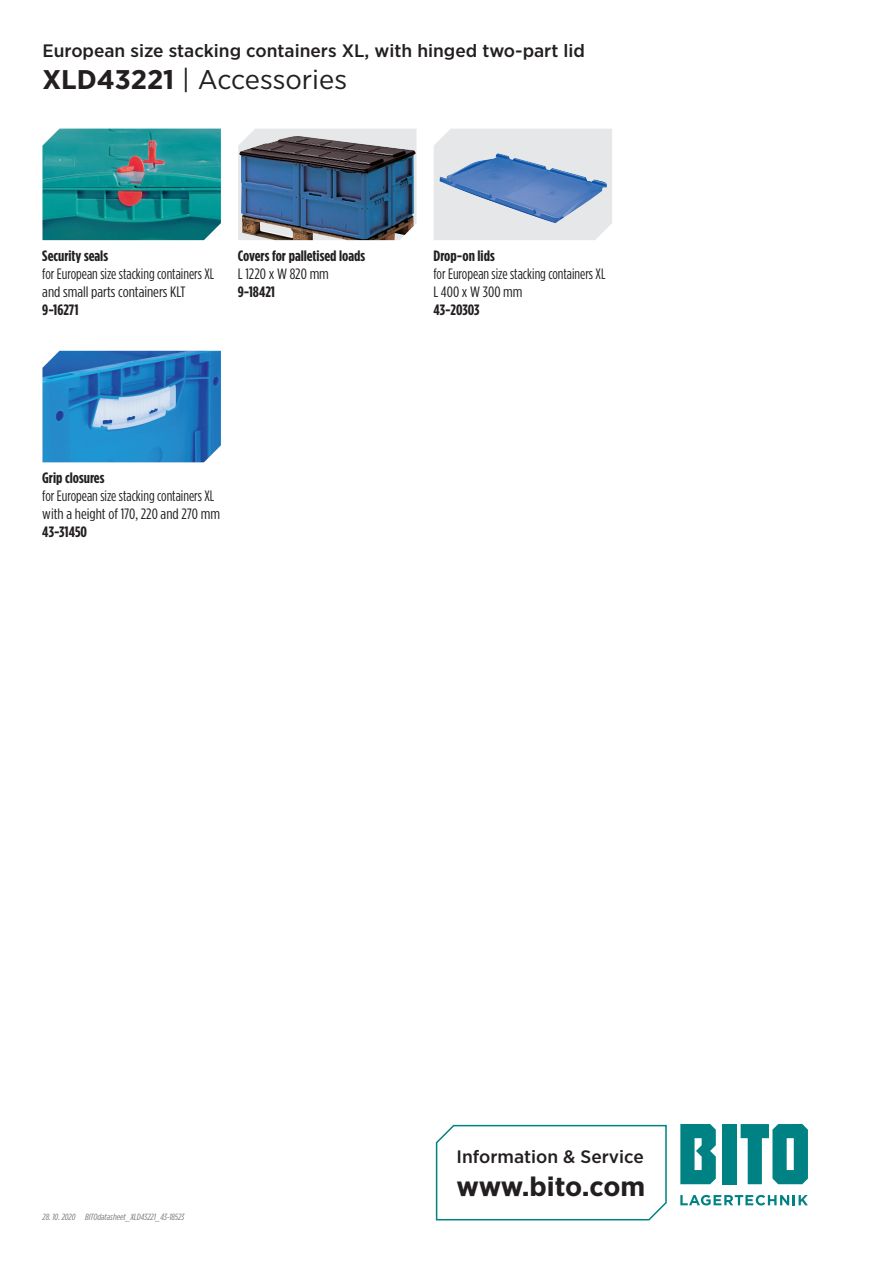
<style>
.page{position:relative;width:893px;height:1263px;background:#fff}
.page>*{position:absolute;margin:0;border:0;box-sizing:border-box;transform-origin:0 0}
.t1{font:27px "Gotham Narrow";color:#231f20;scale:1.1 1}
.t2{font:700 27px "Gotham Narrow";letter-spacing:-.015em;color:#231f20;scale:1.1 1}
.t3{font:500 18px "Gotham Narrow";color:#231f20;scale:1.1 1}
.t4{font:15px/18px "Gotham Condensed";color:#231f20}
.t5{font:700 15px "Gotham Condensed";color:#231f20;scale:1.1 1}
.t6{font:15px "Gotham Condensed";color:#231f20;scale:1.1 1}
.t7{font:italic 9px "Gotham Condensed";color:#76787b;scale:1.1 1}
.s1{font-weight:700}
</style>
<div class="page">
<svg style="left:680px;top:1195px;width:128px;height:10px"></svg>
<div style="left:723px;top:1124px;width:14px;height:60px;background:#008183"></div>
<svg style="left:680px;top:1124px;width:36px;height:60px;background:#229193"></svg>
<svg style="left:741px;top:1124px;width:67px;height:60px"></svg>
<svg style="left:435px;top:1124px;width:232px;height:97px"></svg>
<img style="left:43px;top:351px;width:178px;height:111px">
<div style="left:434px;top:129px;width:178px;height:111px;background:#e6e7e9"></div>
<img style="left:440px;top:153px;width:167px;height:70px">
<svg style="left:238px;top:129px;width:178px;height:111px"></svg>
<img style="left:239px;top:136px;width:177px;height:104px">
<img style="left:43px;top:129px;width:178px;height:111px">
<p class="t3" style="left:43px;top:39px;width:495px">European size stacking containers XL, with hinged two-part lid</p>
<h1 class="t1" style="left:43px;top:63px;width:278px"><span class="s1">XLD43221</span> | Accessories</h1>
<p class="t5" style="left:42px;top:247px;width:61px">Security seals</p>
<p class="t4" style="left:42px;top:264px;width:173px">for European size stacking containers XL and small parts containers KLT</p>
<p class="t5" style="left:42px;top:301px;width:34px">9-16271</p>
<p class="t5" style="left:238px;top:247px;width:117px">Covers for palletised loads</p>
<p class="t6" style="left:238px;top:265px;width:84px">L 1220 x W 820 mm</p>
<p class="t5" style="left:238px;top:283px;width:35px">9-18421</p>
<p class="t5" style="left:42px;top:469px;width:58px">Grip closures</p>
<p class="t4" style="left:42px;top:486px;width:179px">for European size stacking containers XL with a height of 170, 220 and 270 mm</p>
<p class="t5" style="left:42px;top:523px;width:42px">43-31450</p>
<p class="t5" style="left:433px;top:247px;width:57px">Drop-on lids</p>
<p class="t4" style="left:433px;top:264px;width:173px">for European size stacking containers XL<br>L 400 x W 300 mm</p>
<p class="t5" style="left:433px;top:301px;width:43px">43-20303</p>
<p class="t7" style="left:43px;top:1212px;width:32px">28. 10. 2020</p>
<p class="t7" style="left:85px;top:1212px;width:92px">BITOdatasheet_XLD43221_43-18523</p>
<p class="t3" style="left:457px;top:1145px;width:172px">Information &amp; Service</p>
<h1 class="t2" style="left:457px;top:1169px;width:173px">www.bito.com</h1>
</div>
